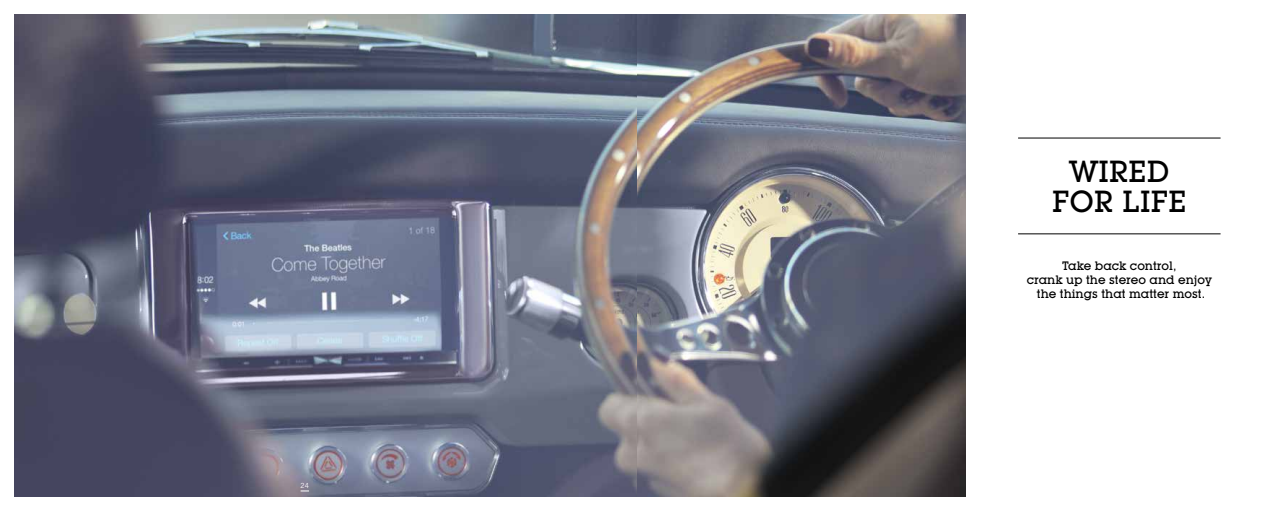
<style>
.page{position:relative;width:1276px;height:511px;background:#fff}
.page>*{position:absolute;margin:0;border:0;box-sizing:border-box;transform-origin:0 0}
.t1{font:500 30px/30px "Lubalin Graph IT Cby BT";letter-spacing:.01em;color:#000;text-align:center}
.t2{font:500 12px/14px "Lubalin Graph IT Cby BT";color:#000;text-align:center}
.t3{font:7px "News Gothic BT";color:#fff}
</style>
<div class="page">
<img style="left:14px;top:14px;width:951px;height:482px">
<hr style="left:1018px;top:233px;width:202px;height:1px;background:#000">
<hr style="left:1018px;top:138px;width:202px;height:1px;background:#000">
<p class="t3" style="left:301px;top:481px;width:10px">24</p>
<h1 class="t1" style="left:1052px;top:156px;width:136px">WIRED<br>FOR LIFE</h1>
<p class="t2" style="left:1026px;top:259px;width:187px">Take back control,<br>crank up the stereo and enjoy the things that matter most.</p>
</div>
